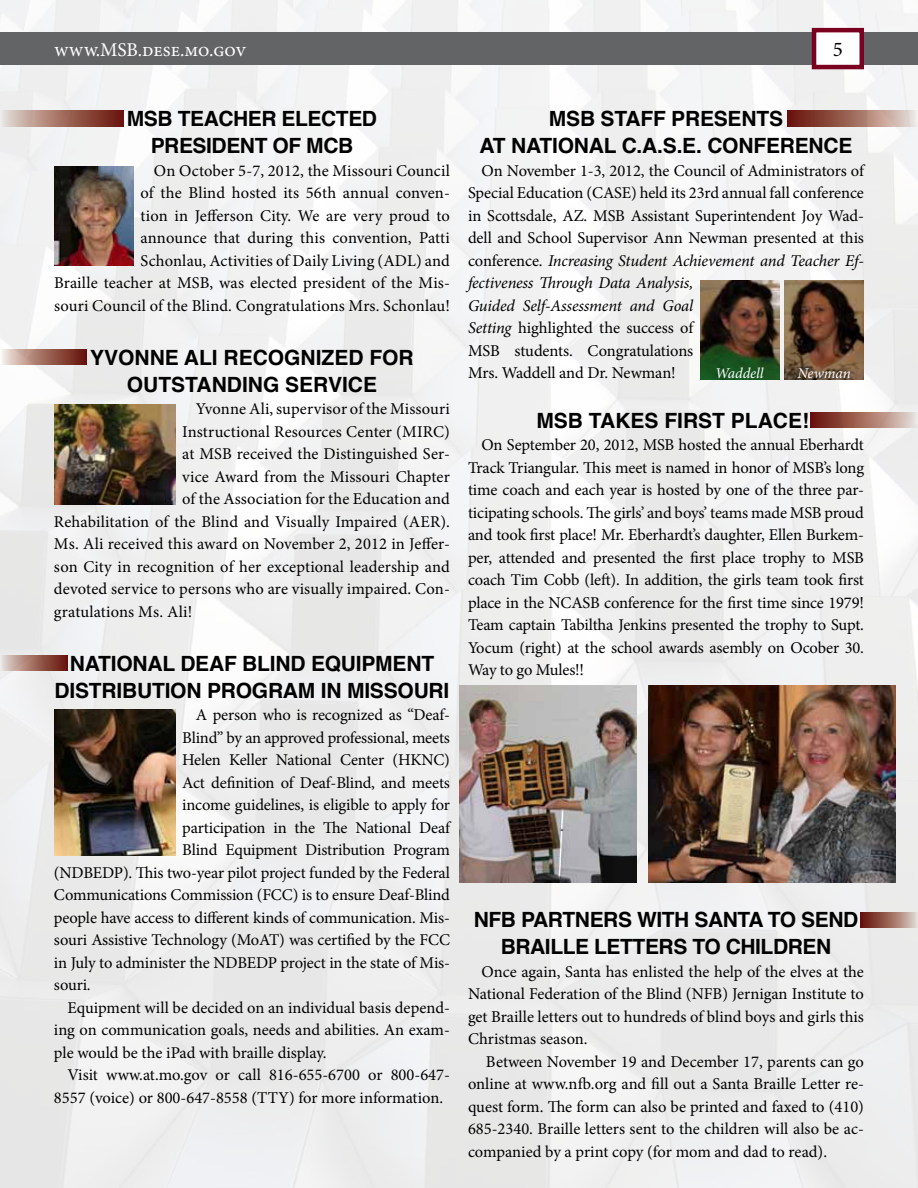
<style>
.page{position:relative;width:918px;height:1188px;background:#fff}
.page>*{position:absolute;margin:0;border:0;box-sizing:border-box;transform-origin:0 0}
.t1{font:700 21px/27px "Helvetica";letter-spacing:-.01em;color:#000}
.t2{font:21px "Minion Pro";color:#000}
.t3{font:19.5px "Minion Pro";color:#fff}
.t4{font:16.5px/22.5px "Minion Pro";letter-spacing:-.005em;color:#000;text-align:justify}
.t5{font:16.5px "Minion Pro";letter-spacing:.015em;color:#000}
.t6{font:italic 15px "Minion Pro";letter-spacing:-.005em;color:#fff}
.s1{font-style:italic}
</style>
<div class="page">
<img style="left:0;top:0;width:918px;height:1188px">
<div style="left:0;top:32px;width:918px;height:33px;background:#636466"></div>
<svg style="left:810px;top:26px;width:56px;height:46px;background:#ceaab3"></svg>
<img style="left:54px;top:709px;width:122px;height:147px">
<img style="left:54px;top:405px;width:122px;height:99px">
<img style="left:54px;top:166px;width:80px;height:99px">
<img style="left:700px;top:281px;width:80px;height:99px">
<img style="left:784px;top:281px;width:80px;height:99px">
<svg style="left:0;top:111px;width:124px;height:15px;background:#a47368"></svg>
<svg style="left:0;top:349px;width:87px;height:16px"></svg>
<svg style="left:0;top:655px;width:68px;height:16px"></svg>
<svg style="left:787px;top:111px;width:131px;height:15px;background:#a47267"></svg>
<svg style="left:810px;top:412px;width:108px;height:16px;background:#a67368"></svg>
<svg style="left:860px;top:912px;width:58px;height:15px"></svg>
<img style="left:648px;top:686px;width:248px;height:196px">
<img style="left:459px;top:686px;width:177px;height:196px">
<p class="t3" style="left:54px;top:36px;width:194px">www.MSB.dese.mo.gov</p>
<p class="t2" style="left:833px;top:35px;width:12px">5</p>
<p class="t1" style="left:127px;top:105px;width:252px;text-align:center">MSB TEACHER ELECTED<br>PRESIDENT OF MCB</p>
<p class="t4" style="left:54px;top:159px;width:398px;text-align:right">On October 5-7, 2012, the Missouri Council<br>of the Blind hosted its 56th annual conven-<br>tion in Jefferson City. We are very proud to<br>announce that during this convention, Patti<br>Schonlau, Activities of Daily Living (ADL) and<br>Braille teacher at MSB, was elected president of the Mis&shy;souri Council of the Blind. Congratulations Mrs. Schonlau!</p>
<p class="t1" style="left:90px;top:344px;width:44px">YVONN</p>
<p class="t1" style="left:127px;top:344px;width:288px;text-indent:38px">E ALI RECOGNIZED FOR<br>OUTSTAN</p>
<p class="t1" style="left:227px;top:371px;width:152px">DING SERVICE</p>
<p class="t4" style="left:196px;top:398px;width:256px">Yvonne Ali, supervisor of the Missouri</p>
<p class="t4" style="left:182px;top:420px;width:269px">Instructional Resources Center (MIRC)</p>
<p class="t4" style="left:182px;top:443px;width:269px">at MSB received the Distinguished Ser-</p>
<p class="t4" style="left:182px;top:465px;width:269px">vice Award from the Missouri Chapter</p>
<p class="t4" style="left:182px;top:488px;width:269px">of the Association for the Education and</p>
<p class="t4" style="left:54px;top:510px;width:398px">Rehabilitation of the Blind and Visually Impaired (AER).</p>
<p class="t4" style="left:54px;top:533px;width:397px">Ms. Ali received this award on November 2, 2012 in Jeffer-</p>
<p class="t4" style="left:54px;top:555px;width:398px">son City in recognition of her exceptional leadership and</p>
<p class="t5" style="left:54px;top:578px;width:398px">devoted service to persons who are visually impaired. Con-</p>
<p class="t4" style="left:54px;top:600px;width:140px">gratulations Ms. Ali!</p>
<p class="t1" style="left:70px;top:650px;width:285px">NATIONAL DEAF BLI ND EQUIPME</p>
<p class="t1" style="left:406px;top:650px;width:29px">NT</p>
<p class="t1" style="left:55px;top:677px;width:60px">DISTRIBU</p>
<p class="t1" style="left:152px;top:677px;width:274px">TION PROGRAM IN MISSOURI</p>
<p class="t4" style="left:196px;top:704px;width:256px">A person who is recognized as “Deaf-</p>
<p class="t4" style="left:182px;top:726px;width:269px">Blind” by an approved professional, meets</p>
<p class="t4" style="left:182px;top:749px;width:269px">Helen Keller National Center (HKNC)</p>
<p class="t4" style="left:182px;top:771px;width:269px">Act definition of Deaf-Blind, and meets</p>
<p class="t4" style="left:182px;top:794px;width:269px">income guidelines, is eligible to apply for</p>
<p class="t4" style="left:182px;top:816px;width:269px">participation in the The National Deaf</p>
<p class="t4" style="left:182px;top:839px;width:269px">Blind Equipment Distribution Program</p>
<p class="t4" style="left:54px;top:861px;width:397px">(NDBEDP). This two-year pilot project funded by the Federal</p>
<p class="t4" style="left:54px;top:884px;width:398px">Communications Commission (FCC) is to ensure Deaf-Blind</p>
<p class="t4" style="left:54px;top:906px;width:397px">people have access to different kinds of communication. Mis-</p>
<p class="t4" style="left:54px;top:929px;width:397px">souri Assistive Technology (MoAT) was certified by the FCC</p>
<p class="t4" style="left:54px;top:951px;width:398px">in July to administer the NDBEDP project in the state of Mis-</p>
<p class="t4" style="left:54px;top:974px;width:38px">souri.</p>
<p class="t4" style="left:67px;top:996px;width:384px">Equipment will be decided on an individual basis depend-</p>
<p class="t4" style="left:54px;top:1019px;width:398px">ing on communication goals, needs and abilities. An exam-</p>
<p class="t4" style="left:54px;top:1041px;width:274px">ple would be the iPad with braille display.</p>
<p class="t4" style="left:67px;top:1064px;width:384px">Visit www.at.mo.gov or call 816-655-6700 or 800-647-</p>
<p class="t4" style="left:54px;top:1086px;width:391px">8557 (voice) or 800-647-8558 (TTY) for more information.</p>
<p class="t1" style="left:480px;top:105px;width:303px;text-indent:262px">NTS<br>AT NATIONAL C.A.S.E. CONFERE</p>
<p class="t1" style="left:549px;top:105px;width:151px">MSB STAFF PRESE</p>
<p class="t1" style="left:809px;top:132px;width:30px">NCE</p>
<p class="t4" style="left:468px;top:159px;width:398px;text-align:left;text-indent:13px">On November 1-3, 2012, the Council of Administrators of Special Education (CASE) held its 23rd annual fall conference in Scottsdale, AZ. MSB Assistant Superintendent Joy Wad&shy;dell and School Supervisor Ann Newman presented at this conference. <span class="s1">Increasing Student Achievement and Teacher Ef&shy;fectiveness Through Data Analysis,<br>Guided Self-Assessment and Goal<br>Setting</span> highlighted the success of<br>MSB students. Congratulations<br>Mrs. Waddell and Dr. Newman!</p>
<p class="t1" style="left:536px;top:407px;width:274px">MSB TAKES FIRST PLACE!</p>
<p class="t4" style="left:468px;top:434px;width:398px;text-indent:13px">On September 20, 2012, MSB hosted the annual Eberhardt Track Triangular. This meet is named in honor of MSB’s long time coach and each year is hosted by one of the three par&shy;ticipating schools. The girls’ and boys’ teams made MSB proud and took first place! Mr. Eberhardt’s daughter, Ellen Burkem&shy;per, attended and presented the first place trophy to MSB coach Tim Cobb (left). In addition, the girls team took first place in the NCASB conference for the first time since 1979!<br>Team captain Tabiltha Jenkins presented the trophy to Supt.<br>Yocum (right) at the school awards asembly on Ocober 30.<br>Way to go Mules!!</p>
<p class="t6" style="left:715px;top:363px;width:50px">Waddell</p>
<p class="t6" style="left:798px;top:363px;width:55px">Newman</p>
<p class="t1" style="left:474px;top:906px;width:131px">NFB PARTNERS</p>
<p class="t1" style="left:637px;top:906px;width:220px">WITH SANTA TO SE ND</p>
<p class="t1" style="left:501px;top:933px;width:56px">BRAILLE</p>
<p class="t1" style="left:594px;top:933px;width:66px">LETTERS</p>
<p class="t1" style="left:692px;top:933px;width:48px">TO CHILDRE</p>
<p class="t1" style="left:816px;top:933px;width:17px">N</p>
<p class="t4" style="left:468px;top:960px;width:398px;text-indent:13px">Once again, Santa has enlisted the help of the elves at the National Federation of the Blind (NFB) Jernigan Institute to get Braille letters out to hundreds of blind boys and girls this Christmas season.</p>
<p class="t4" style="left:468px;top:1050px;width:398px;text-indent:18px">Between November 19 and December 17, parents can go online at www.nfb.org and fill out a Santa Braille Letter re&shy;quest form. The form can also be printed and faxed to (410)<br>685-2340. Braille letters sent to the children will also be ac&shy;companied by a print copy (for mom and dad to read).</p>
</div>
